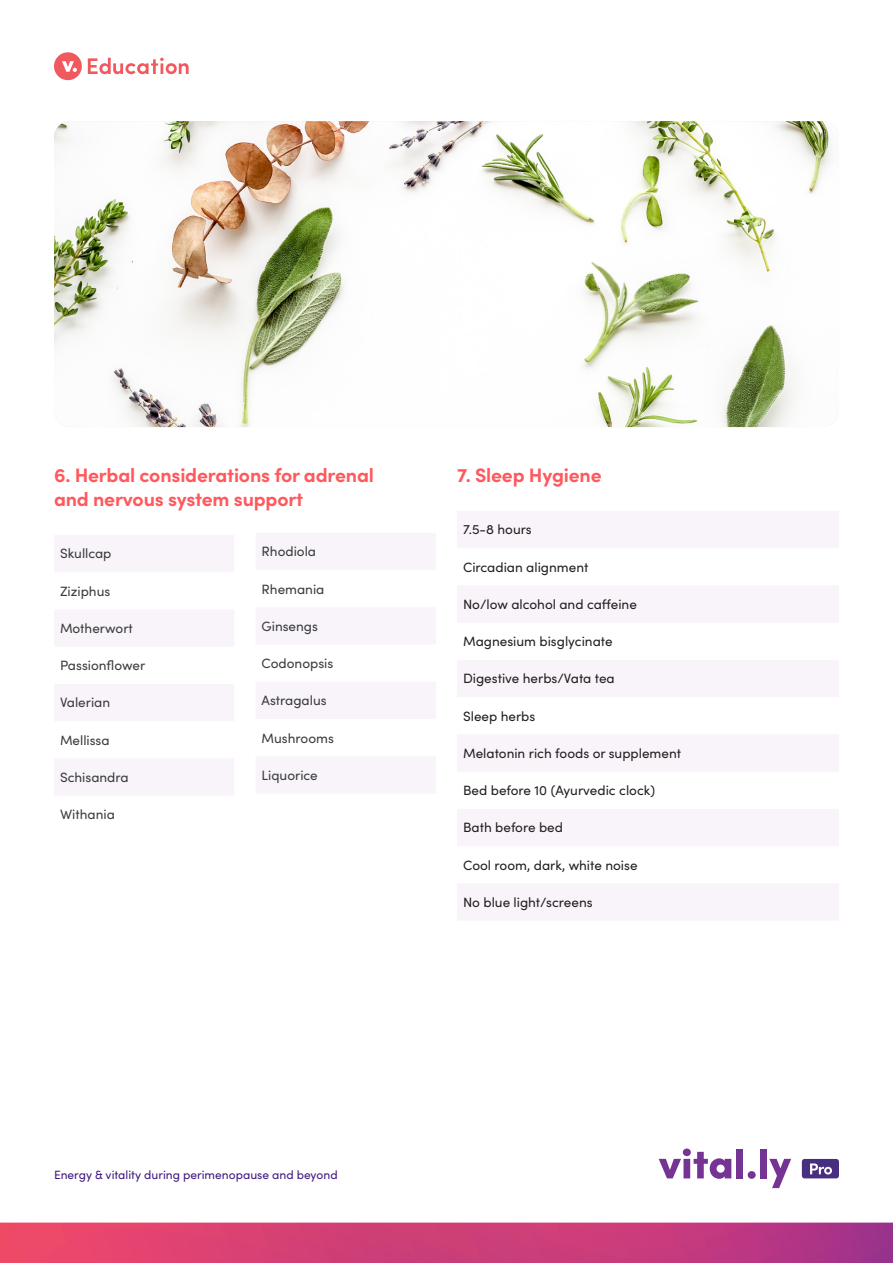
<style>
.page{position:relative;width:893px;height:1263px;background:#fff}
.page>*{position:absolute;margin:0;border:0;box-sizing:border-box;transform-origin:0 0}
.Subhead{font:700 19.5px/24px "Sofia Pro";letter-spacing:-.01em;color:#ff595e}
.t1{font:13.5px "Sofia Pro";color:#231f20}
.t2{font:13.5px "Sofia Pro";color:#3c3c3c}
.t3{font:12px "Sofia Pro";color:#401881}
</style>
<div class="page">
<svg style="left:0;top:1222px;width:893px;height:41px;background:#ce407a"></svg>
<svg style="left:659px;top:1148px;width:72px;height:31px"></svg>
<div style="left:736px;top:1148px;width:7px;height:30px;background:#753393"></div>
<div style="left:748px;top:1171px;width:8px;height:8px;background:#753393;border-radius:50%"></div>
<div style="left:760px;top:1148px;width:7px;height:30px;background:#753393"></div>
<svg style="left:769px;top:1159px;width:22px;height:29px"></svg>
<div style="left:802px;top:1159px;width:37px;height:19px;background:#482e81;border-radius:3px"></div>
<svg style="left:810px;top:1163px;width:22px;height:11px"></svg>
<svg style="left:88px;top:58px;width:101px;height:16px"></svg>
<div style="left:54px;top:52px;width:28px;height:28px;background:#f05a5f;border-radius:50%"></div>
<svg style="left:62px;top:61px;width:15px;height:11px"></svg>
<svg style="left:54px;top:535px;width:180px;height:260px;fill:#f8f4fa"></svg>
<svg style="left:458px;top:511px;width:381px;height:409px;fill:#f8f4fa"></svg>
<img style="left:54px;top:121px;width:785px;height:306px">
<svg style="left:256px;top:533px;width:179px;height:260px;fill:#f8f4fa"></svg>
<p class="Subhead" style="left:54px;top:461px;width:321px">6. Herbal considerations for adrenal and nervous system support</p>
<p class="t2" style="left:60px;top:544px;width:53px">Skullcap</p>
<p class="t2" style="left:60px;top:581px;width:52px">Ziziphus</p>
<p class="t2" style="left:60px;top:618px;width:74px">Motherwort</p>
<p class="t2" style="left:60px;top:656px;width:87px">Passionflower</p>
<p class="t2" style="left:60px;top:693px;width:52px">Valerian</p>
<p class="t2" style="left:60px;top:730px;width:51px">Mellissa</p>
<p class="t2" style="left:60px;top:767px;width:70px">Schisandra</p>
<p class="t2" style="left:60px;top:804px;width:56px">Withania</p>
<p class="t2" style="left:262px;top:542px;width:56px">Rhodiola</p>
<p class="t2" style="left:262px;top:579px;width:64px">Rhemania</p>
<p class="t2" style="left:262px;top:616px;width:58px">Ginsengs</p>
<p class="t2" style="left:262px;top:653px;width:73px">Codonopsis</p>
<p class="t2" style="left:262px;top:691px;width:67px">Astragalus</p>
<p class="t2" style="left:262px;top:728px;width:74px">Mushrooms</p>
<p class="t2" style="left:262px;top:765px;width:58px">Liquorice</p>
<p class="Subhead" style="left:457px;top:461px;width:146px">7. Sleep Hygiene</p>
<p class="t1" style="left:463px;top:520px;width:70px">7.5-8 hours</p>
<p class="t1" style="left:463px;top:557px;width:127px">Circadian alignment</p>
<p class="t1" style="left:463px;top:594px;width:175px">No/low alcohol and caffeine</p>
<p class="t1" style="left:463px;top:632px;width:151px">Magnesium bisglycinate</p>
<p class="t1" style="left:463px;top:669px;width:153px">Digestive herbs/Vata tea</p>
<p class="t1" style="left:463px;top:706px;width:74px">Sleep herbs</p>
<p class="t1" style="left:463px;top:743px;width:219px">Melatonin rich foods or supplement</p>
<p class="t1" style="left:463px;top:780px;width:193px">Bed before 10 (Ayurvedic clock)</p>
<p class="t1" style="left:463px;top:818px;width:101px">Bath before bed</p>
<p class="t1" style="left:463px;top:855px;width:176px">Cool room, dark, white noise</p>
<p class="t1" style="left:463px;top:892px;width:131px">No blue light/screens</p>
<p class="t3" style="left:54px;top:1165px;width:285px">Energy &amp; vitality during perimenopause and beyond</p>
</div>
